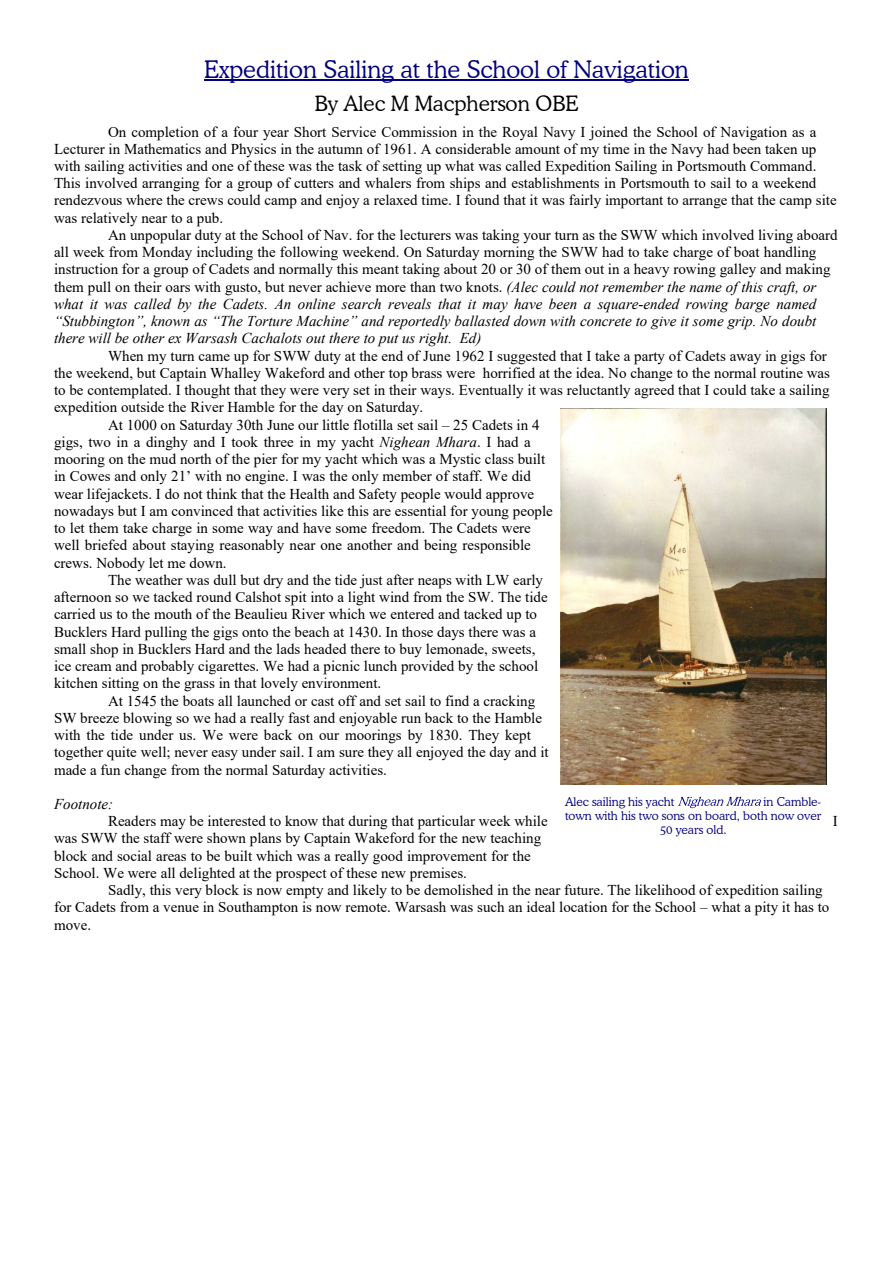
<style>
.page{position:relative;width:893px;height:1263px;background:#fff}
.page>*{position:absolute;margin:0;border:0;box-sizing:border-box;transform-origin:0 0}
.t1{font:300 24px "Cooper BT";color:#000080}
.t2{font:300 21px "Cooper BT";color:#000}
.t3{font:15px/17.2px "Times New Roman";color:#000}
.t4{font:italic 15px "Times New Roman";color:#000}
.t5{font:300 12px "Cooper BT";color:#000080}
.s1{font-style:italic}
</style>
<div class="page">
<svg style="left:678px;top:797px;width:83px;height:11px"></svg>
<hr style="left:204px;top:80px;width:485px;height:1px;background:#000080">
<img style="left:560px;top:408px;width:266px;height:377px">
<h1 class="t1" style="left:204px;top:60px;width:486px">Expedition Sailing at the School of Navigation</h1>
<h2 class="t2" style="left:315px;top:95px;width:265px">By Alec M Macpherson OBE</h2>
<p class="t3" style="left:54px;top:124px;width:784px;text-indent:54px">On completion of a four year Short Service Commission in the Royal Navy I joined the School of Navigation as a Lecturer in Mathematics and Physics in the autumn of 1961. A considerable amount of my time in the Navy had been taken up with sailing activities and one of these was the task of setting up what was called Expedition Sailing in Portsmouth Command.<br>This involved arranging for a group of cutters and whalers from ships and establishments in Portsmouth to sail to a weekend rendezvous where the crews could camp and enjoy a relaxed time. I found that it was fairly important to arrange that the camp site was relatively near to a pub.</p>
<p class="t3" style="left:54px;top:228px;width:785px;text-indent:54px">An unpopular duty at the School of Nav. for the lecturers was taking your turn as the SWW which involved living aboard all week from Monday including the following weekend. On Saturday morning the SWW had to take charge of boat handling instruction for a group of Cadets and normally this meant taking about 20 or 30 of them out in a heavy rowing galley and making them pull on their oars with gusto, but never achieve more than two knots. <span class="s1">(Alec could not remember the name of this craft, or what it was called by the Cadets. An online search reveals that it may have been a square-ended rowing barge named “Stubbington”, known as “The Torture Machine” and reportedly ballasted down with concrete to give it some grip. No doubt there will be other ex Warsash Cachalots out there to put us right. Ed)</span></p>
<p class="t3" style="left:108px;top:348px;width:720px">When my turn came up for SWW duty at the end of June 1962 I suggested that I take a party of Cadets away in gigs for</p>
<p class="t3" style="left:54px;top:366px;width:778px">the weekend, but Captain Whalley Wakeford and other top brass were horrified at the idea. No change to the normal routine was</p>
<p class="t3" style="left:54px;top:383px;width:777px">to be contemplated. I thought that they were very set in their ways. Eventually it was reluctantly agreed that I could take a sailing</p>
<p class="t3" style="left:54px;top:400px;width:371px">expedition outside the River Hamble for the day on Saturday.</p>
<p class="t3" style="left:108px;top:417px;width:433px">At 1000 on Saturday 30th June our little flotilla set sail – 25 Cadets in 4</p>
<p class="t3" style="left:54px;top:435px;width:478px">gigs, two in a dinghy and I took three in my yacht <span class="s1">Nighean Mhara</span>. I had a</p>
<p class="t3" style="left:54px;top:452px;width:493px">mooring on the mud north of the pier for my yacht which was a Mystic class built</p>
<p class="t3" style="left:54px;top:469px;width:478px">in Cowes and only 21’ with no engine. I was the only member of staff. We did</p>
<p class="t3" style="left:54px;top:486px;width:482px">wear lifejackets. I do not think that the Health and Safety people would approve</p>
<p class="t3" style="left:54px;top:504px;width:500px">nowadays but I am convinced that activities like this are essential for young people</p>
<p class="t3" style="left:54px;top:521px;width:478px">to let them take charge in some way and have some freedom. The Cadets were</p>
<p class="t3" style="left:54px;top:538px;width:478px">well briefed about staying reasonably near one another and being responsible</p>
<p class="t3" style="left:54px;top:555px;width:174px">crews. Nobody let me down.</p>
<p class="t3" style="left:108px;top:573px;width:437px">The weather was dull but dry and the tide just after neaps with LW early</p>
<p class="t3" style="left:54px;top:590px;width:495px">afternoon so we tacked round Calshot spit into a light wind from the SW. The tide</p>
<p class="t3" style="left:54px;top:607px;width:485px">carried us to the mouth of the Beaulieu River which we entered and tacked up to</p>
<p class="t3" style="left:54px;top:624px;width:483px">Bucklers Hard pulling the gigs onto the beach at 1430. In those days there was a</p>
<p class="t3" style="left:54px;top:642px;width:483px">small shop in Bucklers Hard and the lads headed there to buy lemonade, sweets,</p>
<p class="t3" style="left:54px;top:659px;width:486px">ice cream and probably cigarettes. We had a picnic lunch provided by the school</p>
<p class="t3" style="left:54px;top:676px;width:329px">kitchen sitting on the grass in that lovely environment.</p>
<p class="t3" style="left:108px;top:693px;width:429px">At 1545 the boats all launched or cast off and set sail to find a cracking</p>
<p class="t3" style="left:54px;top:710px;width:490px">SW breeze blowing so we had a really fast and enjoyable run back to the Hamble</p>
<p class="t3" style="left:54px;top:728px;width:478px">with the tide under us. We were back on our moorings by 1830. They kept</p>
<p class="t3" style="left:54px;top:745px;width:496px">together quite well; never easy under sail. I am sure they all enjoyed the day and it</p>
<p class="t3" style="left:54px;top:762px;width:334px">made a fun change from the normal Saturday activities.</p>
<p class="t4" style="left:54px;top:798px;width:61px">Footnote:</p>
<p class="t3" style="left:108px;top:814px;width:441px">Readers may be interested to know that during that particular week while</p>
<p class="t3" style="left:833px;top:814px;width:6px">I</p>
<p class="t3" style="left:54px;top:831px;width:489px">was SWW the staff were shown plans by Captain Wakeford for the new teaching block and social areas to be built which was a really good improvement for the<br>School. We were all delighted at the prospect of these new premises.</p>
<p class="t3" style="left:54px;top:883px;width:777px;text-indent:54px">Sadly, this very block is now empty and likely to be demolished in the near future. The likelihood of expedition sailing for Cadets from a venue in Southampton is now remote. Warsash was such an ideal location for the School – what a pity it has to move.</p>
<p class="t5" style="left:565px;top:796px;width:111px">Alec sailing his yacht</p>
<p class="t5" style="left:764px;top:796px;width:59px">in Camble-</p>
<p class="t5" style="left:565px;top:811px;width:258px">town with his two sons on board, both now over</p>
<p class="t5" style="left:660px;top:825px;width:68px">50 years old.</p>
</div>
